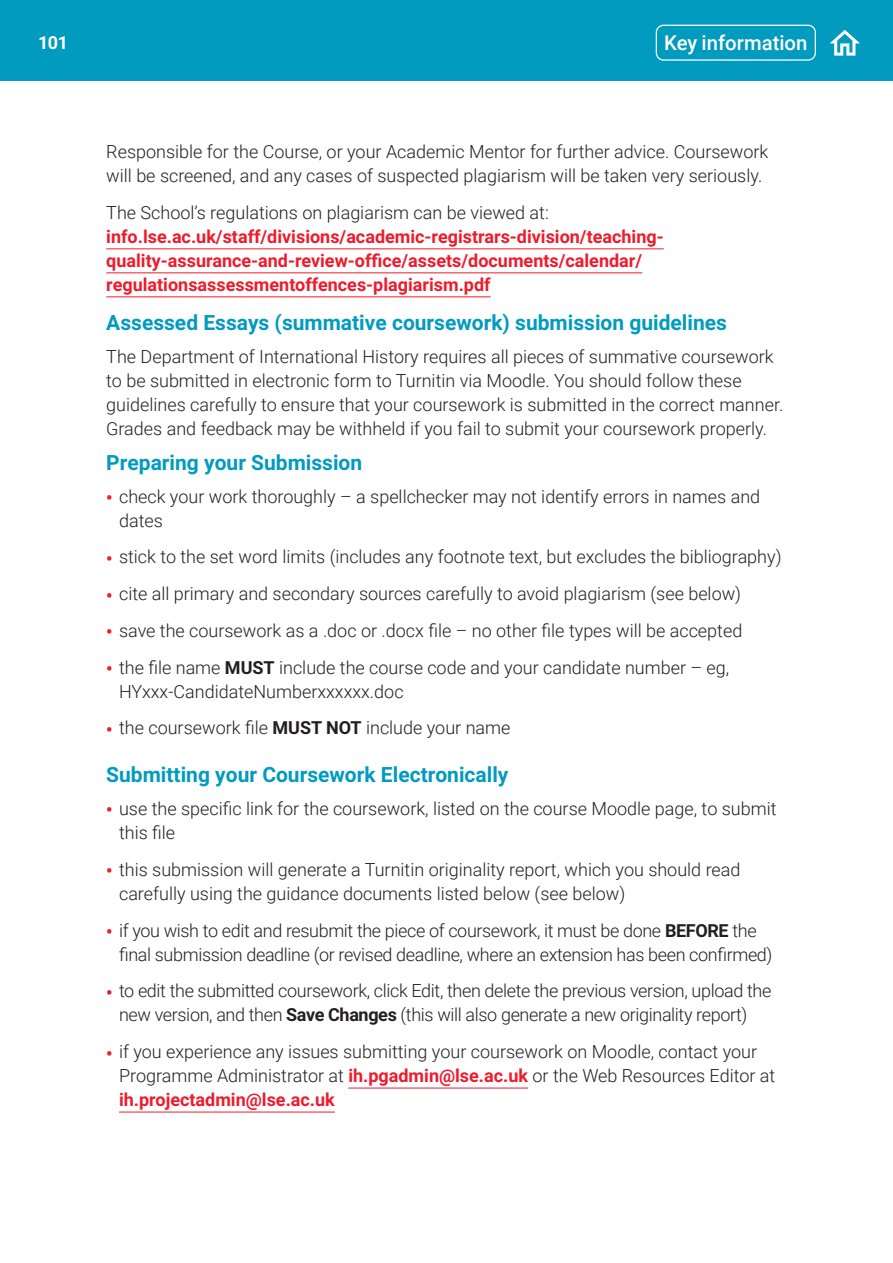
<style>
.page{position:relative;width:893px;height:1263px;background:#fff}
.page>*{position:absolute;margin:0;border:0;box-sizing:border-box;transform-origin:0 0}
._03_Subhead_small_22{font:700 21px "Roboto";color:#009bbf}
.t1{font:500 20.4px "Roboto";color:#fff}
._05_Body_text_22{font:300 18px/24px "Roboto";color:#231f20}
._05_Body_text_22-2{font:300 18px/24px "Roboto";letter-spacing:-.02em;color:#231f20}
._05_Body_text_22-3{font:700 18px/24px "Roboto";color:#ee1b2c}
.t2{font:700 18px "Roboto";color:#fff}
.s1{font-weight:300;color:#231f20}
.s2{font-weight:700;color:#ee1b2c}
.s3{font-weight:700}
</style>
<div class="page">
<div style="left:0;top:0;width:893px;height:81px;background:#009bbf"></div>
<div style="left:656px;top:25px;width:160px;height:36px;border:1px solid #fff;border-radius:7px"></div>
<svg style="left:830px;top:30px;width:30px;height:26px"></svg>
<hr style="left:106px;top:249px;width:558px;height:1px;background:#ee1b2c">
<hr style="left:106px;top:273px;width:536px;height:1px;background:#ee1b2c">
<hr style="left:106px;top:297px;width:385px;height:1px;background:#ee1b2c">
<hr style="left:348px;top:1088px;width:180px;height:1px;background:#ee1b2c">
<hr style="left:119px;top:1112px;width:216px;height:1px;background:#ee1b2c">
<p class="t2" style="left:38px;top:30px;width:31px">101</p>
<p class="t1" style="left:664px;top:29px;width:145px">Key information</p>
<p class="_05_Body_text_22" style="left:106px;top:139px;width:664px">Responsible for the Course, or your Academic Mentor for further advice. Coursework will be screened, and any cases of suspected plagiarism will be taken very seriously.</p>
<p class="_05_Body_text_22-3" style="left:106px;top:200px;width:559px"><span class="s1">The School’s regulations on plagiarism can be viewed at: </span>info.lse.ac.uk/staff/divisions/academic-registrars-division/teaching&shy;quality-assurance-and-review-office/assets/documents/calendar/ regulationsassessmentoffences-plagiarism.pdf</p>
<p class="_03_Subhead_small_22" style="left:106px;top:308px;width:622px">Assessed Essays (summative coursework) submission guidelines</p>
<p class="_05_Body_text_22" style="left:106px;top:344px;width:678px">The Department of International History requires all pieces of summative coursework to be submitted in electronic form to Turnitin via Moodle. You should follow these guidelines carefully to ensure that your coursework is submitted in the correct manner.<br>Grades and feedback may be withheld if you fail to submit your coursework properly.</p>
<p class="_03_Subhead_small_22" style="left:106px;top:448px;width:257px">Preparing your Submission</p>
<p class="_05_Body_text_22" style="left:119px;top:484px;width:643px;text-indent:-13px"><span class="s2">•</span> check your work thoroughly – a spellchecker may not identify errors in names and dates</p>
<p class="_05_Body_text_22" style="left:106px;top:544px;width:677px"><span class="s2">•</span> stick to the set word limits (includes any footnote text, but excludes the bibliography)</p>
<p class="_05_Body_text_22" style="left:106px;top:581px;width:636px"><span class="s2">•</span> cite all primary and secondary sources carefully to avoid plagiarism (see below)</p>
<p class="_05_Body_text_22" style="left:106px;top:618px;width:637px"><span class="s2">•</span> save the coursework as a .doc or .docx file – no other file types will be accepted</p>
<p class="_05_Body_text_22" style="left:119px;top:655px;width:612px;text-indent:-13px"><span class="s2">•</span> the file name <span class="s3">MUST</span> include the course code and your candidate number – eg,<br>HYxxx-CandidateNumberxxxxxx.doc</p>
<p class="_05_Body_text_22" style="left:106px;top:715px;width:406px"><span class="s2">•</span> the coursework file <span class="s3">MUST NOT</span> include your name</p>
<p class="_03_Subhead_small_22" style="left:106px;top:760px;width:404px">Submitting your Coursework Electronically</p>
<p class="_05_Body_text_22" style="left:119px;top:796px;width:659px;text-indent:-13px"><span class="s2">•</span> use the specific link for the coursework, listed on the course Moodle page, to submit this file</p>
<p class="_05_Body_text_22" style="left:119px;top:857px;width:623px;text-indent:-13px"><span class="s2">•</span> this submission will generate a Turnitin originality report, which you should read carefully using the guidance documents listed below (see below)</p>
<p class="_05_Body_text_22-2" style="left:119px;top:917px;width:655px;text-indent:-13px"><span class="s2">•</span> if you wish to edit and resubmit the piece of coursework, it must be done <span class="s3">BEFORE</span> the final submission deadline (or revised deadline, where an extension has been confirmed)</p>
<p class="_05_Body_text_22-2" style="left:119px;top:978px;width:654px;text-indent:-13px"><span class="s2">•</span> to edit the submitted coursework, click Edit, then delete the previous version, upload the new version, and then <span class="s3">Save Changes</span> (this will also generate a new originality report)</p>
<p class="_05_Body_text_22" style="left:119px;top:1039px;width:658px;text-indent:-13px"><span class="s2">•</span> if you experience any issues submitting your coursework on Moodle, contact your<br>Programme Administrator at <span class="s2">ih.pgadmin@lse.ac.uk</span> or the Web Resources Editor at <span class="s2">ih.projectadmin@lse.ac.uk</span></p>
</div>
